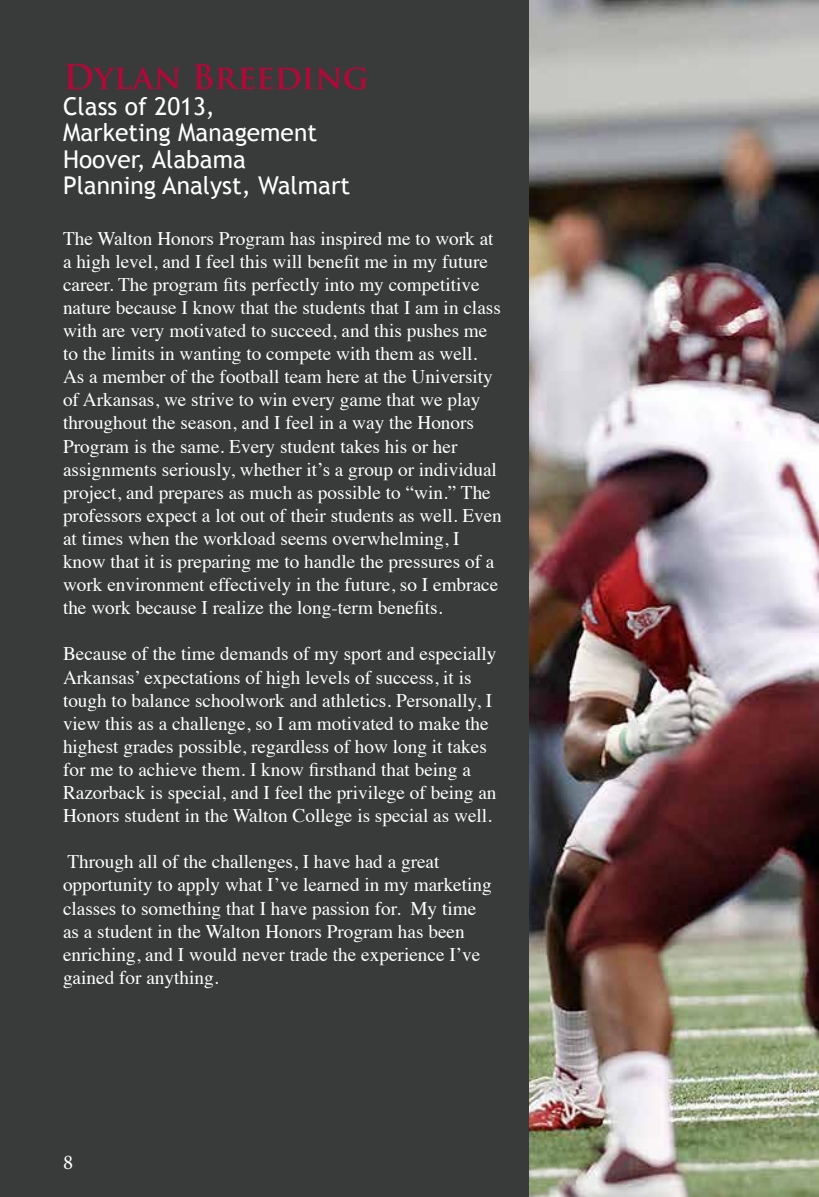
<style>
.page{position:relative;width:819px;height:1197px;background:#fff}
.page>*{position:absolute;margin:0;border:0;box-sizing:border-box;transform-origin:0 0}
.t1{font:700 33.25px "Trajan Pro";color:#b30838}
.t2{font:24.5px/26.2px "Trebuchet MS";color:#fff}
.t3{font:21px "Minion Pro";color:#fff}
.t4{font:19.25px/23.1px "Times";color:#fff}
</style>
<div class="page">
<img style="left:529px;top:0;width:290px;height:1197px">
<div style="left:0;top:0;width:528px;height:1197px;background:#383b3a"></div>
<h1 class="t1" style="left:63px;top:56px;width:307px">Dylan Breeding</h1>
<p class="t2" style="left:63px;top:94px;width:289px">Class of 2013,<br>Marketing Management<br>Hoover, Alabama<br>Planning Analyst, Walmart</p>
<p class="t4" style="left:63px;top:225px;width:440px">The Walton Honors Program has inspired me to work at a high level, and I feel this will benefit me in my future career. The program fits perfectly into my competitive nature because I know that the students that I am in class with are very motivated to succeed, and this pushes me to the limits in wanting to compete with them as well.<br>As a member of the football team here at the University of Arkansas, we strive to win every game that we play throughout the season, and I feel in a way the Honors Program is the same. Every student takes his or her assignments seriously, whether it’s a group or individual project, and prepares as much as possible to “win.” The professors expect a lot out of their students as well. Even at times when the workload seems overwhelming, I know that it is preparing me to handle the pressures of a work environment effectively in the future, so I embrace the work because I realize the long-term benefits.</p>
<p class="t4" style="left:63px;top:641px;width:435px">Because of the time demands of my sport and especially Arkansas’ expectations of high levels of success, it is tough to balance schoolwork and athletics. Personally, I view this as a challenge, so I am motivated to make the highest grades possible, regardless of how long it takes for me to achieve them. I know firsthand that being a Razorback is special, and I feel the privilege of being an Honors student in the Walton College is special as well.</p>
<p class="t4" style="left:63px;top:849px;width:430px">Through all of the challenges, I have had a great opportunity to apply what I’ve learned in my marketing classes to something that I have passion for. My time as a student in the Walton Honors Program has been enriching, and I would never trade the experience I’ve gained for anything.</p>
<p class="t3" style="left:63px;top:1148px;width:12px">8</p>
</div>
